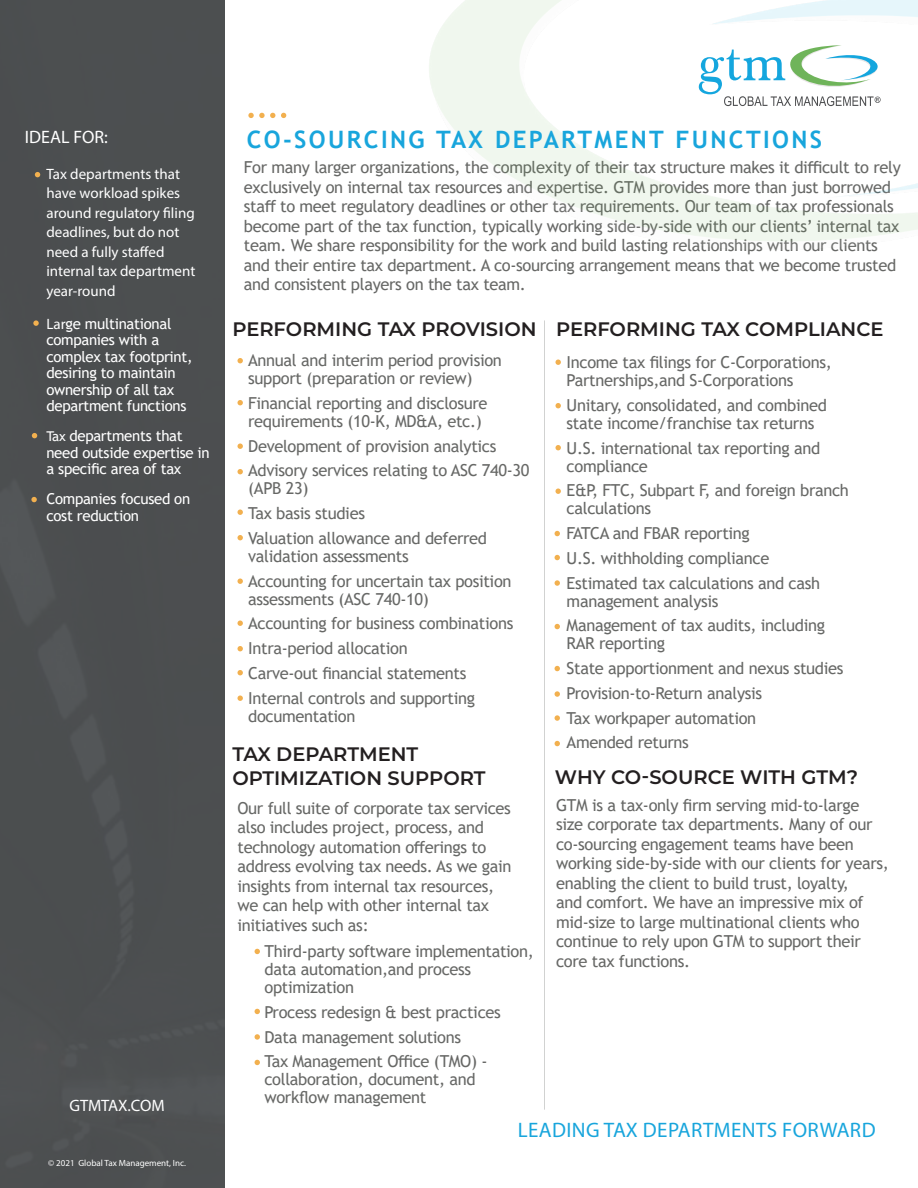
<style>
.page{position:relative;width:918px;height:1188px;background:#fff}
.page>*{position:absolute;margin:0;border:0;box-sizing:border-box;transform-origin:0 0}
.t1{font:700 24px "Trebuchet MS";letter-spacing:.1em;color:#18a5dc}
.Tagline{font:21px "Myriad Pro";letter-spacing:.02em;color:#18a5dc}
.Secondary_Heading{font:600 19.5px "Montserrat";color:#231f20}
.Side_Panel_-_Heading{font:18px "Myriad Pro";color:#fff}
.Bullet_Head{font:16.5px/18px "Trebuchet MS";letter-spacing:-.02em;color:#676866}
.Bullet_Copy{font:16.5px/19.5px "Trebuchet MS";letter-spacing:-.02em;color:#676866}
.Copy{font:16.5px/19.5px "Trebuchet MS";letter-spacing:-.02em;color:#676866}
.t2{font:16.5px "Myriad Pro";letter-spacing:-.01em;color:#fff}
.Side_Panel_-_List{font:15px/16.5px "Trebuchet MS";letter-spacing:-.02em;color:#fff}
.Side_Panel_-_List-2{font:15px/19.5px "Myriad Pro";color:#fff}
.t3{font:9px "Myriad Pro";color:#fff}
.s1{font-family:"Myriad Pro"}
.s2{font-size:13.5px}
</style>
<div class="page">
<div style="left:0;top:0;width:225px;height:1188px;background:#4c4e50"></div>
<hr style="left:544px;top:320px;width:1px;height:790px;background:#686967">
<svg style="left:248px;top:113px;width:27px;height:5px"></svg>
<svg style="left:281px;top:113px;width:5px;height:5px"></svg>
<svg style="left:31px;top:497px;width:6px;height:5px"></svg>
<svg style="left:699px;top:45px;width:182px;height:61px"></svg>
<svg style="left:33px;top:320px;width:6px;height:6px"></svg>
<svg style="left:32px;top:433px;width:5px;height:5px"></svg>
<svg style="left:35px;top:172px;width:5px;height:5px"></svg>
<svg style="left:237px;top:358px;width:6px;height:5px"></svg>
<svg style="left:237px;top:400px;width:6px;height:5px"></svg>
<svg style="left:237px;top:444px;width:6px;height:5px"></svg>
<svg style="left:237px;top:469px;width:6px;height:5px"></svg>
<svg style="left:237px;top:510px;width:6px;height:5px"></svg>
<svg style="left:237px;top:535px;width:6px;height:5px"></svg>
<svg style="left:237px;top:579px;width:6px;height:5px"></svg>
<svg style="left:237px;top:621px;width:6px;height:5px"></svg>
<svg style="left:237px;top:646px;width:6px;height:5px"></svg>
<svg style="left:237px;top:670px;width:6px;height:5px"></svg>
<svg style="left:237px;top:696px;width:6px;height:5px"></svg>
<svg style="left:555px;top:360px;width:6px;height:5px"></svg>
<svg style="left:555px;top:403px;width:6px;height:5px"></svg>
<svg style="left:555px;top:445px;width:6px;height:5px"></svg>
<svg style="left:555px;top:489px;width:6px;height:5px"></svg>
<svg style="left:254px;top:948px;width:6px;height:6px"></svg>
<svg style="left:255px;top:1009px;width:5px;height:5px"></svg>
<svg style="left:255px;top:1034px;width:5px;height:6px"></svg>
<svg style="left:255px;top:1060px;width:5px;height:5px"></svg>
<svg style="left:555px;top:531px;width:5px;height:5px"></svg>
<svg style="left:555px;top:555px;width:5px;height:5px"></svg>
<svg style="left:555px;top:580px;width:5px;height:6px"></svg>
<svg style="left:555px;top:624px;width:5px;height:5px"></svg>
<svg style="left:555px;top:666px;width:5px;height:5px"></svg>
<svg style="left:555px;top:691px;width:5px;height:6px"></svg>
<svg style="left:555px;top:715px;width:5px;height:6px"></svg>
<svg style="left:555px;top:741px;width:5px;height:5px"></svg>
<p class="Side_Panel_-_Heading" style="left:25px;top:126px;width:85px">IDEAL FOR:</p>
<p class="Side_Panel_-_List-2" style="left:46px;top:164px;width:150px">Tax departments that have workload spikes around regulatory filing deadlines, but do not need a fully staffed internal tax department year-round</p>
<p class="Side_Panel_-_List" style="left:46px;top:315px;width:148px"><span class="s1">Lar</span>ge multinational companies with a complex tax footprint, desiring to maintain ownership of all tax department functions</p>
<p class="Side_Panel_-_List" style="left:46px;top:427px;width:165px"><span class="s2">Tax</span> departments that need outside expertise in a specific area of tax</p>
<p class="Side_Panel_-_List" style="left:46px;top:490px;width:145px">Companies focused on cost reduction</p>
<p class="t2" style="left:69px;top:1095px;width:97px">GTMTAX.COM</p>
<p class="t3" style="left:48px;top:1157px;width:139px">© 2021 Global Tax Management, Inc.</p>
<p class="t1" style="left:247px;top:124px;width:577px">CO-SOURCING TAX DEPARTMENT FUNCTIONS</p>
<p class="Copy" style="left:244px;top:158px;width:658px">For many larger organizations, the complexity of their tax structure makes it difficult to rely exclusively on internal tax resources and expertise. GTM provides more than just borrowed staff to meet regulatory deadlines or other tax requirements. Our team of tax professionals become part of the tax function, typically working side-by-side with our clients’ internal tax team. We share responsibility for the work and build lasting relationships with our clients and their entire tax department. A co-sourcing arrangement means that we become trusted and consistent players on the tax team.</p>
<p class="Secondary_Heading" style="left:232px;top:315px;width:306px">PERFORMING TAX PROVISION</p>
<p class="Secondary_Heading" style="left:556px;top:315px;width:329px">PERFORMING TAX COMPLIANCE</p>
<p class="Bullet_Head" style="left:248px;top:351px;width:255px">Annual and interim period provision support (preparation or review)</p>
<p class="Bullet_Head" style="left:248px;top:394px;width:241px">Financial reporting and disclosure requirements (10-K, MD&amp;A, etc.)</p>
<p class="Bullet_Head" style="left:248px;top:437px;width:250px">Development of provision analytics</p>
<p class="Bullet_Head" style="left:248px;top:461px;width:283px">Advisory services relating to ASC 740-30 (APB 23)</p>
<p class="Bullet_Head" style="left:248px;top:504px;width:118px">Tax basis studies</p>
<p class="Bullet_Head" style="left:248px;top:529px;width:240px">Valuation allowance and deferred validation assessments</p>
<p class="Bullet_Head" style="left:248px;top:572px;width:265px">Accounting for uncertain tax position assessments (ASC 740-10)</p>
<p class="Bullet_Head" style="left:248px;top:614px;width:267px">Accounting for business combinations</p>
<p class="Bullet_Head" style="left:248px;top:639px;width:161px">Intra-period allocation</p>
<p class="Bullet_Head" style="left:248px;top:664px;width:220px">Carve-out financial statements</p>
<p class="Bullet_Head" style="left:248px;top:689px;width:228px">Internal controls and supporting documentation</p>
<p class="Secondary_Heading" style="left:232px;top:740px;width:187px">TAX DEPARTMENT</p>
<p class="Secondary_Heading" style="left:232px;top:764px;width:255px">OPTIMIZATION SUPPORT</p>
<p class="Bullet_Copy" style="left:237px;top:798px;width:276px">Our full suite of corporate tax services also includes project, process, and technology automation offerings to address evolving tax needs. As we gain insights from internal tax resources, we can help with other internal tax initiatives such as:</p>
<p class="Bullet_Copy" style="left:264px;top:942px;width:271px;line-height:18px">Third-party software implementation, data automation,and process optimization</p>
<p class="Bullet_Copy" style="left:264px;top:1002px;width:238px">Process redesign &amp; best practices</p>
<p class="Bullet_Copy" style="left:264px;top:1027px;width:198px">Data management solutions</p>
<p class="Bullet_Copy" style="left:264px;top:1052px;width:225px;line-height:18px">Tax Management Office (TMO) - collaboration, document, and workflow management</p>
<p class="Bullet_Head" style="left:567px;top:353px;width:267px">Income tax filings for C-Corporations,<br>Partnerships,and S-Corporations</p>
<p class="Bullet_Head" style="left:567px;top:396px;width:262px">Unitary, consolidated, and combined state income/franchise tax returns</p>
<p class="Bullet_Head" style="left:567px;top:439px;width:255px">U.S. international tax reporting and compliance</p>
<p class="Bullet_Head" style="left:567px;top:481px;width:284px">E&amp;P, FTC, Subpart F, and foreign branch calculations</p>
<p class="Bullet_Head" style="left:567px;top:524px;width:185px">FATCA and FBAR reporting</p>
<p class="Bullet_Head" style="left:567px;top:549px;width:204px">U.S. withholding compliance</p>
<p class="Bullet_Head" style="left:567px;top:574px;width:255px">Estimated tax calculations and cash management analysis</p>
<p class="Bullet_Head" style="left:567px;top:616px;width:260px">Management of tax audits, including<br>RAR reporting</p>
<p class="Bullet_Head" style="left:567px;top:659px;width:278px">State apportionment and nexus studies</p>
<p class="Bullet_Head" style="left:567px;top:684px;width:197px">Provision-to-Return analysis</p>
<p class="Bullet_Head" style="left:567px;top:709px;width:191px">Tax workpaper automation</p>
<p class="Bullet_Head" style="left:567px;top:733px;width:124px">Amended returns</p>
<p class="Secondary_Heading" style="left:555px;top:763px;width:305px">WHY CO-SOURCE WITH GTM?</p>
<p class="Bullet_Copy" style="left:556px;top:795px;width:334px">GTM is a tax-only firm serving mid-to-large size corporate tax departments. Many of our co-sourcing engagement teams have been working side-by-side with our clients for years, enabling the client to build trust, loyalty,<br>and comfort. We have an impressive mix of mid-size to large multinational clients who continue to rely upon GTM to support their core tax functions.</p>
<p class="Tagline" style="left:518px;top:1117px;width:359px">LEADING TAX DEPARTMENTS FORWARD</p>
</div>
